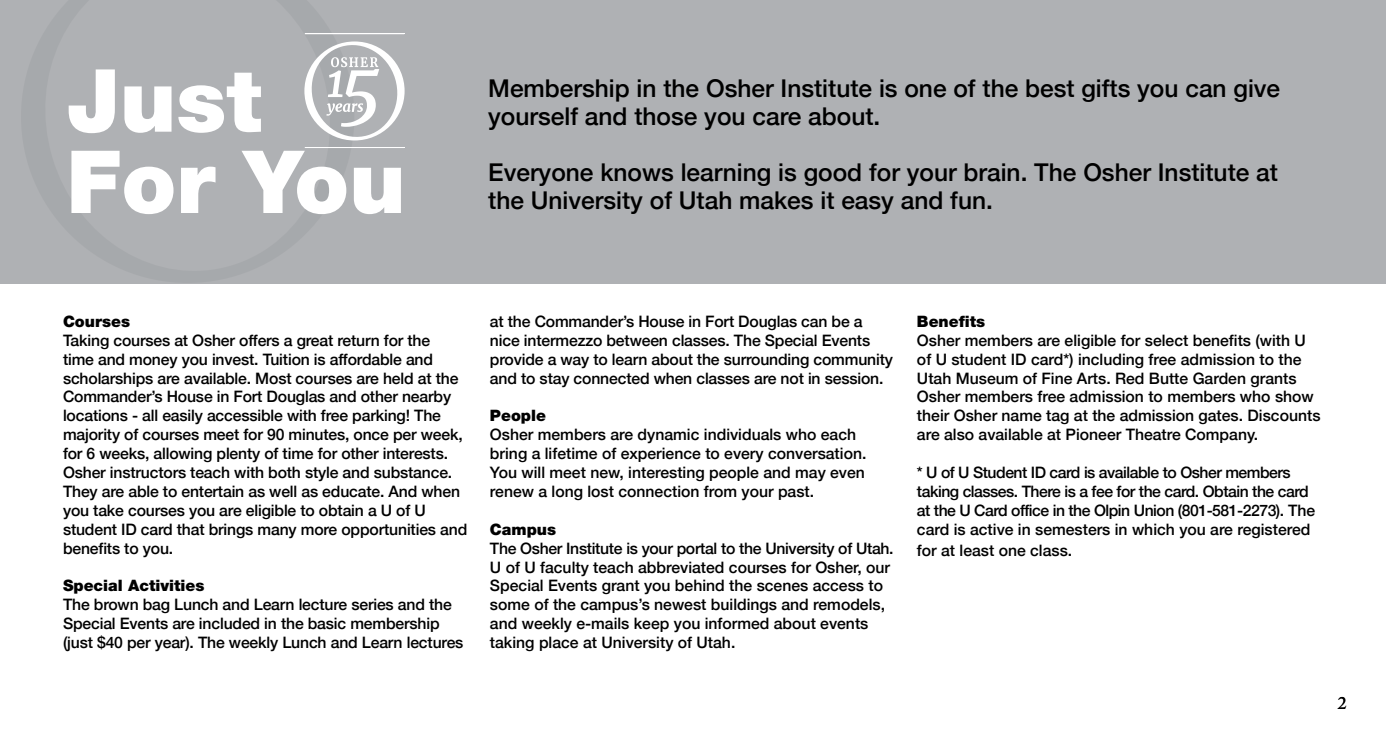
<style>
.page{position:relative;width:1386px;height:756px;background:#fff}
.page>*{position:absolute;margin:0;border:0;box-sizing:border-box;transform-origin:0 0}
.t1{font:900 87.15px/81.4px "Helvetica Neue";color:#fff}
.t2{font:500 24.5px/28px "Helvetica Neue";color:#000}
.t3{font:17.5px "Galliard";color:#000}
.t4{font:500 15.75px/18.9px "Helvetica Neue";letter-spacing:-.01em;color:#000}
.t5{font:500 15.75px/18.9px "Helvetica Neue";letter-spacing:-.03em;color:#000}
.t6{font:900 15.75px "Helvetica Neue";color:#000}
</style>
<div class="page">
<div style="left:1px;top:0;width:1385px;height:284px;background:#afb1b4"></div>
<hr style="left:305px;top:33px;width:99px;height:1px;background:#fff">
<hr style="left:305px;top:147px;width:99px;height:1px;background:#fff">
<svg style="left:304px;top:41px;width:101px;height:100px"></svg>
<h1 class="t1" style="left:66px;top:60px;width:341px">Just<br>For You</h1>
<h2 class="t2" style="left:488px;top:73px;width:794px">Membership in the Osher Institute is one of the best gifts you can give yourself and those you care about.</h2>
<h2 class="t2" style="left:488px;top:157px;width:791px">Everyone knows learning is good for your brain. The Osher Institute at the University of Utah makes it easy and fun.</h2>
<p class="t6" style="left:63px;top:312px;width:69px">Courses</p>
<p class="t4" style="left:63px;top:329px;width:406px">Taking courses at Osher offers a great return for the<br>time and money you invest. Tuition is affordable and scholarships are available. Most courses are held at the Commander’s House in Fort Douglas and other nearby locations - all easily accessible with free parking! The majority of courses meet for 90 minutes, once per week, for 6 weeks, allowing plenty of time for other interests.<br>Osher instructors teach with both style and substance.<br>They are able to entertain as well as educate. And when you take courses you are eligible to obtain a U of U student ID card that brings many more opportunities and benefits to you.</p>
<p class="t6" style="left:63px;top:576px;width:143px">Special Activities</p>
<p class="t4" style="left:63px;top:594px;width:402px">The brown bag Lunch and Learn lecture series and the<br>Special Events are included in the basic membership (just $40 per year). The weekly Lunch and Learn lectures</p>
<p class="t4" style="left:490px;top:311px;width:405px">at the Commander’s House in Fort Douglas can be a nice intermezzo between classes. The Special Events provide a way to learn about the surrounding community and to stay connected when classes are not in session.</p>
<p class="t6" style="left:490px;top:406px;width:58px">People</p>
<p class="t4" style="left:490px;top:424px;width:378px">Osher members are dynamic individuals who each bring a lifetime of experience to every conversation.<br>You will meet new, interesting people and may even renew a long lost connection from your past.</p>
<p class="t6" style="left:490px;top:520px;width:68px">Campus</p>
<p class="t4" style="left:490px;top:537px;width:405px">The Osher Institute is your portal to the University of Utah.<br>U of U faculty teach abbreviated courses for Osher, our Special Events grant you behind the scenes access to some of the campus’s newest buildings and remodels, and weekly e-mails keep you informed about events taking place at University of Utah.</p>
<p class="t6" style="left:917px;top:312px;width:70px">Benefits</p>
<p class="t4" style="left:917px;top:329px;width:405px">Osher members are eligible for select benefits (with U of U student ID card*) including free admission to the Utah Museum of Fine Arts. Red Butte Garden grants Osher members free admission to members who show their Osher name tag at the admission gates. Discounts are also available at Pioneer Theatre Company.</p>
<p class="t5" style="left:917px;top:462px;width:400px">* U of U Student ID card is available to Osher members taking classes. There is a fee for the card. Obtain the card at the U Card office in the Olpin Union (801-581-2273). The card is active in semesters in which you are registered</p>
<p class="t4" style="left:917px;top:539px;width:157px">for at least one class.</p>
<p class="t3" style="left:1337px;top:692px;width:11px">2</p>
</div>
